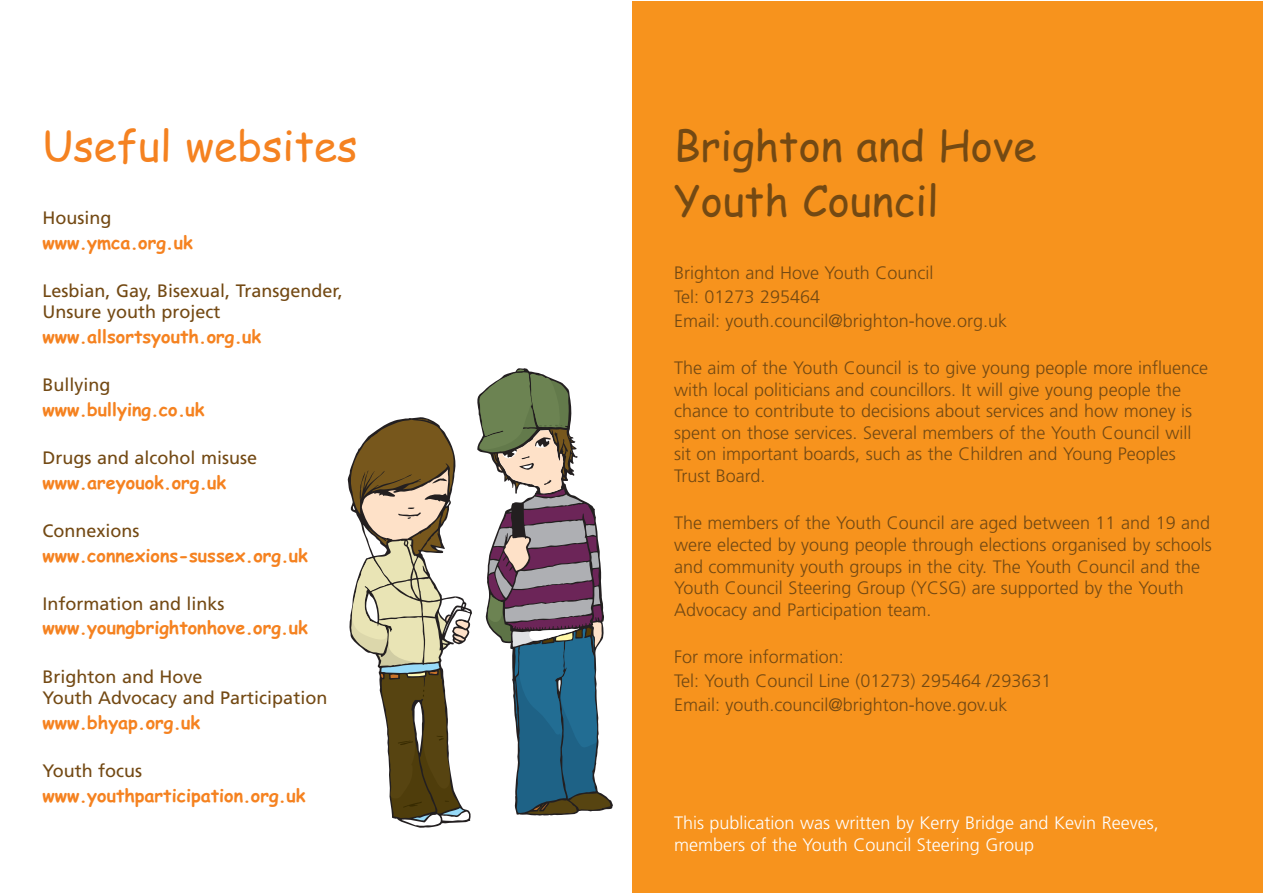
<style>
.page{position:relative;width:1263px;height:893px;background:#fff}
.page>*{position:absolute;margin:0;border:0;box-sizing:border-box;transform-origin:0 0}
.t1{font:42px/55.1px "Comic Sans MS";color:#734913}
.t2{font:42px "Comic Sans MS";color:#f58220}
.t3{font:300 18px/21.6px "Frutiger";color:#734913}
.t4{font:700 18px "Comic Sans MS";color:#f58220}
.t5{font:18px/21.6px "Frutiger";color:#734913}
.t6{font:300 18px/21.6px "Frutiger";color:#fff}
</style>
<div class="page">
<div style="left:632px;top:1px;width:631px;height:892px;background:#f7931d"></div>
<svg style="left:347px;top:369px;width:265px;height:457px"></svg>
<h1 class="t2" style="left:43px;top:122px;width:317px">Useful websites</h1>
<p class="t5" style="left:43px;top:208px;width:70px">Housing</p>
<p class="t4" style="left:43px;top:232px;width:152px">www.ymca.org.uk</p>
<p class="t5" style="left:43px;top:281px;width:302px">Lesbian, Gay, Bisexual, Transgender,<br>Unsure youth project</p>
<p class="t4" style="left:43px;top:326px;width:220px">www.allsortsyouth.org.uk</p>
<p class="t5" style="left:43px;top:376px;width:70px">Bullying</p>
<p class="t4" style="left:43px;top:399px;width:164px">www.bullying.co.uk</p>
<p class="t5" style="left:43px;top:448px;width:216px">Drugs and alcohol misuse</p>
<p class="t4" style="left:43px;top:472px;width:185px">www.areyouok.org.uk</p>
<p class="t5" style="left:43px;top:521px;width:99px">Connexions</p>
<p class="t4" style="left:43px;top:545px;width:267px">www.connexions-sussex.org.uk</p>
<p class="t5" style="left:43px;top:594px;width:184px">Information and links</p>
<p class="t4" style="left:43px;top:618px;width:267px">www.youngbrightonhove.org.uk</p>
<p class="t5" style="left:43px;top:667px;width:286px">Brighton and Hove<br>Youth Advocacy and Participation</p>
<p class="t4" style="left:43px;top:712px;width:159px">www.bhyap.org.uk</p>
<p class="t5" style="left:43px;top:761px;width:101px">Youth focus</p>
<p class="t4" style="left:43px;top:785px;width:264px">www.youthparticipation.org.uk</p>
<h1 class="t1" style="left:674px;top:119px;width:364px">Brighton and Hove<br>Youth Council</h1>
<p class="t3" style="left:674px;top:262px;width:334px;line-height:23.7px">Brighton and Hove Youth Council<br>Tel: 01273 295464<br>Email: youth.council@brighton-hove.org.uk</p>
<p class="t3" style="left:674px;top:358px;width:536px">The aim of the Youth Council is to give young people more influence with local politicians and councillors. It will give young people the chance to contribute to decisions about services and how money is spent on those services. Several members of the Youth Council will sit on important boards, such as the Children and Young Peoples Trust Board.</p>
<p class="t3" style="left:674px;top:514px;width:539px">The members of the Youth Council are aged between 11 and 19 and were elected by young people through elections organised by schools and community youth groups in the city. The Youth Council and the Youth Council Steering Group (YCSG) are supported by the Youth Advocacy and Participation team.</p>
<p class="t3" style="left:674px;top:647px;width:379px;line-height:23.7px">For more information:<br>Tel: Youth Council Line (01273) 295464 /293631<br>Email: youth.council@brighton-hove.gov.uk</p>
<p class="t6" style="left:674px;top:814px;width:486px">This publication was written by Kerry Bridge and Kevin Reeves, members of the Youth Council Steering Group</p>
</div>
